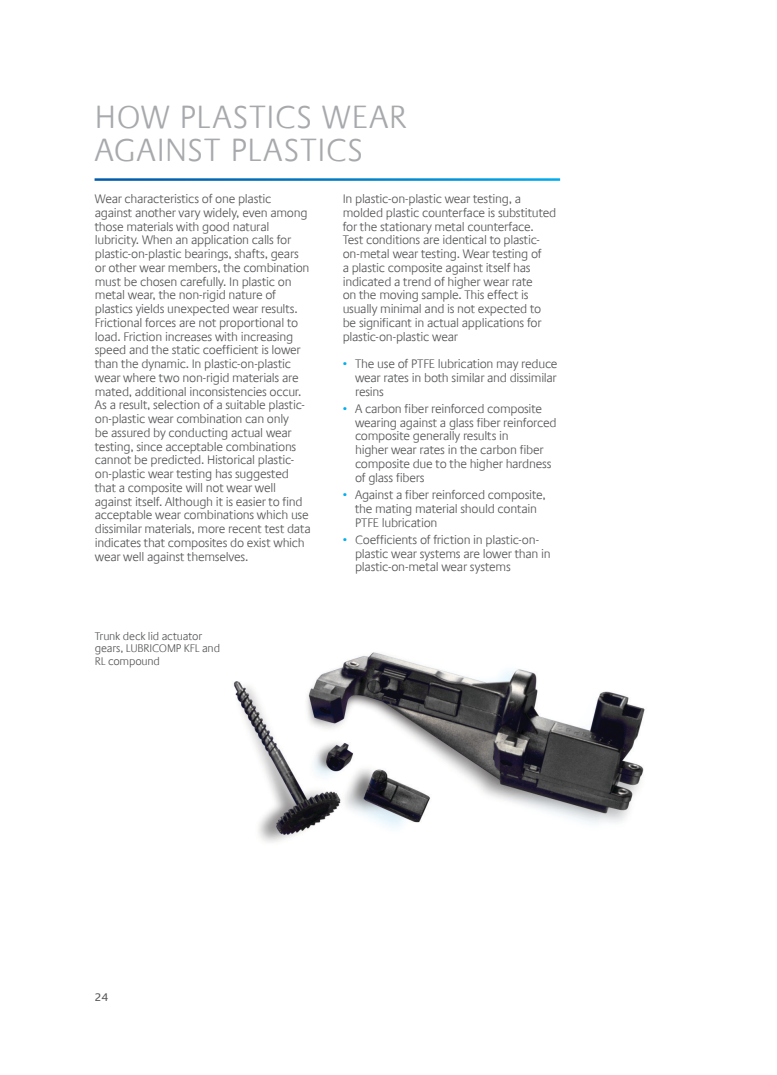
<style>
.page{position:relative;width:777px;height:1075px;background:#fff}
.page>*{position:absolute;margin:0;border:0;box-sizing:border-box;transform-origin:0 0}
.t1{font:300 32.5px "Praxis Com";color:#a7a9ac}
.t2{font:300 12.5px/13.8px "Praxis Com";letter-spacing:-.025em;color:#58595b}
.t3{font:300 11.25px/12.5px "Praxis Com";letter-spacing:-.015em;color:#58595b}
.t4{font:11.25px "Praxis Com";color:#58595b}
.s1{color:#00aeef}
</style>
<div class="page">
<img style="left:233px;top:652px;width:412px;height:190px">
<h1 class="t1" style="left:95px;top:99px;width:102px">How plastics</h1>
<h1 class="t1" style="left:322px;top:99px;width:22px">wear</h1>
<h1 class="t1" style="left:95px;top:131px;width:19px">against</h1>
<h1 class="t1" style="left:231px;top:131px;width:17px">plastics</h1>
<p class="t2" style="left:343px;top:192px;width:215px">In plastic-on-plastic wear testing, a molded plastic counterface is substituted for the stationary metal counterface.<br>Test conditions are identical to plastic&shy;on-metal wear testing. Wear testing of<br>a plastic composite against itself has indicated a trend of higher wear rate<br>on the moving sample. This effect is usually minimal and is not expected to be significant in actual applications for plastic-on-plastic wear</p>
<p class="t2" style="left:355px;top:357px;width:204px;text-align:justify;text-indent:-12px"><span class="s1">•</span> The use of PTFE lubrication may reduce wear rates in both similar and dissimilar resins</p>
<p class="t2" style="left:355px;top:402px;width:203px;text-indent:-12px"><span class="s1">•</span> A carbon fiber reinforced composite wearing against a glass fiber reinforced composite generally results in<br>higher wear rates in the carbon fiber composite due to the higher hardness of glass fibers</p>
<p class="t2" style="left:355px;top:488px;width:192px;text-indent:-12px"><span class="s1">•</span> Against a fiber reinforced composite, the mating material should contain<br>PTFE lubrication</p>
<p class="t2" style="left:355px;top:533px;width:197px;text-indent:-12px"><span class="s1">•</span> Coefficients of friction in plastic-on&shy;plastic wear systems are lower than in plastic-on-metal wear systems</p>
<p class="t2" style="left:95px;top:192px;width:217px">Wear characteristics of one plastic against another vary widely, even among those materials with good natural lubricity. When an application calls for plastic-on-plastic bearings, shafts, gears or other wear members, the combination must be chosen carefully. In plastic on metal wear, the non-rigid nature of plastics yields unexpected wear results.<br>Frictional forces are not proportional to load. Friction increases with increasing speed and the static coefficient is lower than the dynamic. In plastic-on-plastic wear where two non-rigid materials are mated, additional inconsistencies occur.<br>As a result, selection of a suitable plastic&shy;on-plastic wear combination can only<br>be assured by conducting actual wear testing, since acceptable combinations cannot be predicted. Historical plastic&shy;on-plastic wear testing has suggested that a composite will not wear well against itself. Although it is easier to find acceptable wear combinations which use dissimilar materials, more recent test data indicates that composites do exist which wear well against themselves.</p>
<p class="t3" style="left:95px;top:630px;width:127px">Trunk deck lid actuator gears, LUBRICOMP KFL and<br>RL compound</p>
<p class="t4" style="left:95px;top:990px;width:15px">24</p>
</div>
